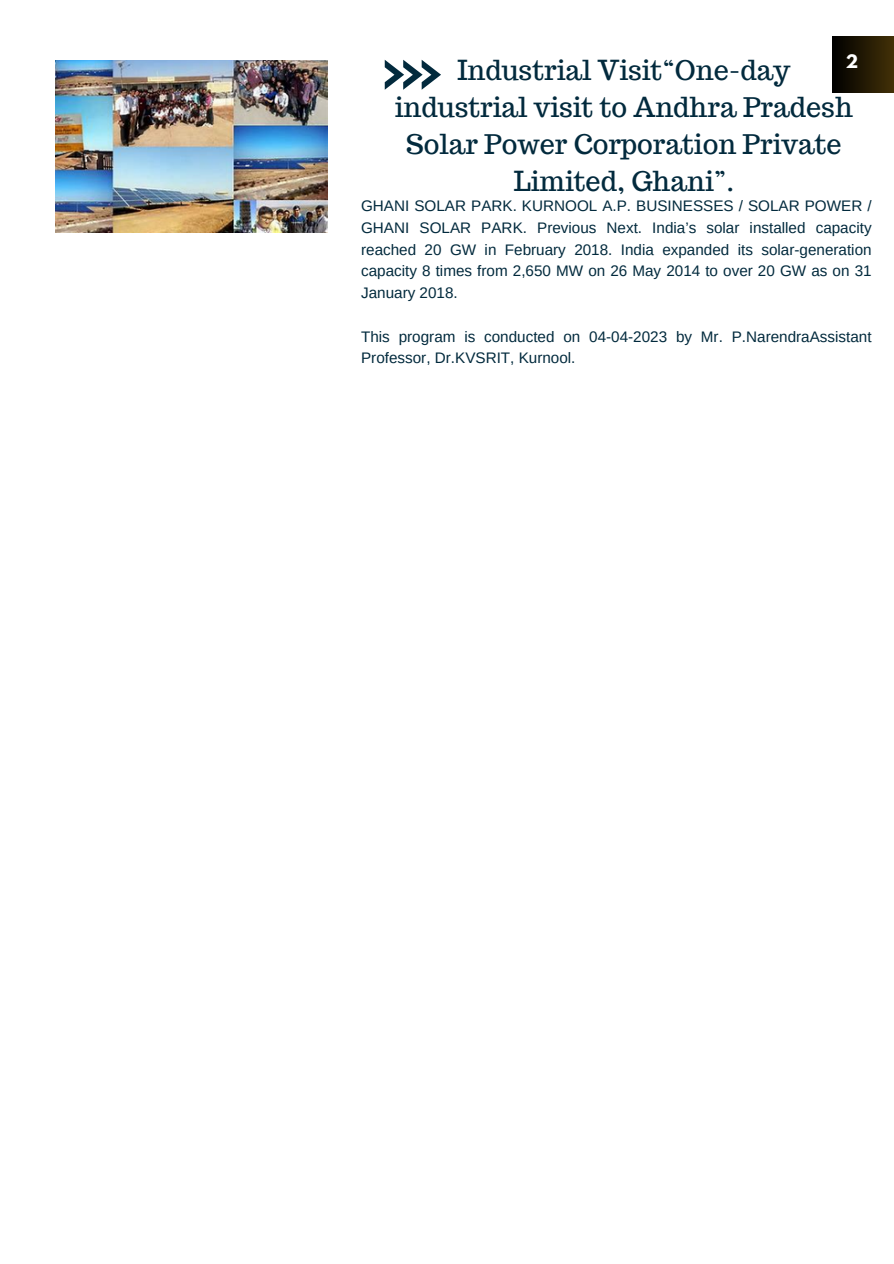
<style>
.page{position:relative;width:894px;height:1264px;background:#fff}
.page>*{position:absolute;margin:0;border:0;box-sizing:border-box;transform-origin:0 0}
.t1{font:27px/37.2px "Trocchi";color:#022a3d;text-align:center}
.t2{font:700 16.5px "League Spartan";color:#fff}
.t3{font:15.3px/21.8px "Arimo";color:#022a3d;text-align:justify}
</style>
<div class="page">
<img style="left:56px;top:60px;width:271px;height:172px">
<svg style="left:384px;top:60px;width:57px;height:30px"></svg>
<div style="left:831px;top:37px;width:62px;height:55px;background:linear-gradient(to right,#000,#402f07)"></div>
<p class="t2" style="left:845px;top:54px;width:14px">2</p>
<p class="t1" style="left:395px;top:51px;width:459px">Industrial Visit“One-day industrial visit to Andhra Pradesh<br>Solar Power Corporation Private<br>Limited, Ghani”.</p>
<h1 class="t3" style="left:361px;top:195px;width:512px">GHANI SOLAR PARK. KURNOOL A.P. BUSINESSES / SOLAR POWER / GHANI SOLAR PARK. Previous Next. India’s solar installed capacity reached 20 GW in February 2018. India expanded its solar-generation capacity 8 times from 2,650 MW on 26 May 2014 to over 20 GW as on 31<br>January 2018.</h1>
<p class="t3" style="left:361px;top:325px;width:512px">This program is conducted on 04-04-2023 by Mr. P.NarendraAssistant<br>Professor, Dr.KVSRIT, Kurnool.</p>
</div>
